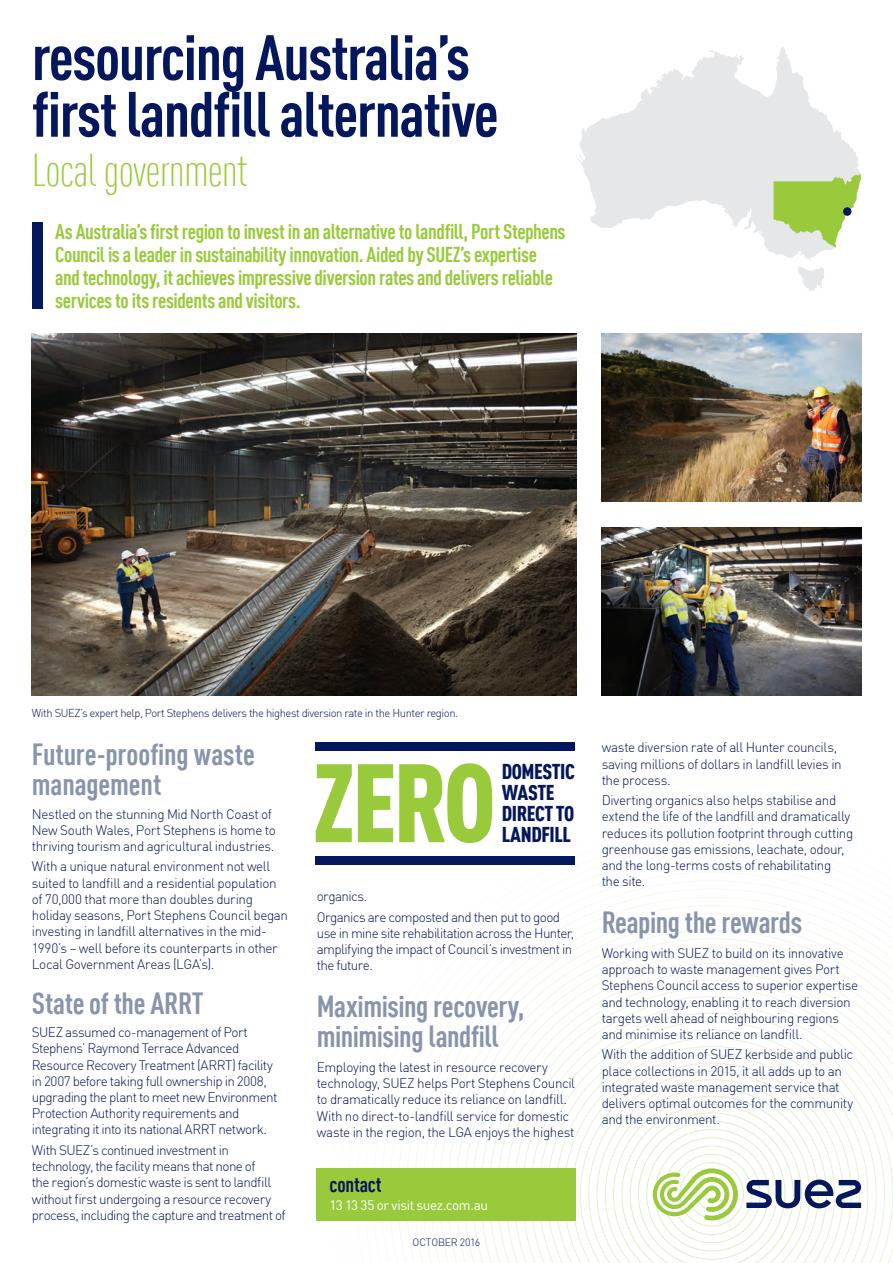
<style>
.page{position:relative;width:893px;height:1263px;background:#fff}
.page>*{position:absolute;margin:0;border:0;box-sizing:border-box;transform-origin:0 0}
.t1{font:700 condensed 63px/56.7px "DIN Offc";letter-spacing:-.02em;color:#04175c}
.t2{font:300 condensed 45px "DIN Offc";letter-spacing:-.02em;color:#99ca3b}
.t3{font:700 condensed 30px/30px "DIN Offc";letter-spacing:-.01em;color:#8894ad}
.t4{font:700 condensed 21px/23.1px "DIN Offc";letter-spacing:-.02em;color:#99ca3b}
.t5{font:900 condensed 21px/21px "DIN Offc";letter-spacing:-.02em;color:#04175c}
.t6{font:700 condensed 21px "DIN Offc";letter-spacing:-.01em;color:#04175c}
.t7{font:300 13.5px/16.2px "DIN Offc";letter-spacing:-.03em;color:#04175c}
.t8{font:13.5px "DIN Offc";letter-spacing:-.03em;color:#fff}
.t9{font:300 11.25px "DIN Offc";letter-spacing:-.04em;color:#04175c}
.t10{font:300 10.5px "DIN Offc";letter-spacing:-.02em;color:#04175c}
</style>
<div class="page">
<svg style="left:316px;top:798px;width:577px;height:465px"></svg>
<div style="left:32px;top:222px;width:11px;height:86px;background:#04175c"></div>
<svg style="left:576px;top:47px;width:285px;height:213px;fill:#e6e7e9"></svg>
<svg style="left:798px;top:266px;width:26px;height:25px"></svg>
<svg style="left:774px;top:174px;width:87px;height:74px;background:#b9d880"></svg>
<div style="left:843px;top:207px;width:8px;height:9px;background:#04175c;border-radius:50%"></div>
<svg style="left:653px;top:1168px;width:85px;height:52px"></svg>
<svg style="left:746px;top:1179px;width:115px;height:29px"></svg>
<div style="left:317px;top:1168px;width:259px;height:52px;background:#99ca3b"></div>
<div style="left:316px;top:856px;width:259px;height:8px;background:#04175c"></div>
<div style="left:316px;top:742px;width:259px;height:8px;background:#04175c"></div>
<svg style="left:316px;top:763px;width:176px;height:80px"></svg>
<img style="left:32px;top:334px;width:544px;height:361px">
<img style="left:602px;top:527px;width:259px;height:168px">
<img style="left:602px;top:334px;width:259px;height:168px">
<h1 class="t1" style="left:32px;top:27px;width:468px">resourcing Australia’s first landfill alternative</h1>
<h2 class="t2" style="left:32px;top:145px;width:217px">Local government</h2>
<p class="t4" style="left:55px;top:219px;width:512px">As Australia’s first region to invest in an alternative to landfill, Port Stephens Council is a leader in sustainability innovation. Aided by SUEZ’s expertise and technology, it achieves impressive diversion rates and delivers reliable services to its residents and visitors.</p>
<p class="t9" style="left:32px;top:705px;width:428px">With SUEZ’s expert help, Port Stephens delivers the highest diversion rate in the Hunter region.</p>
<h3 class="t3" style="left:32px;top:738px;width:224px">Future-proofing waste management</h3>
<p class="t7" style="left:32px;top:805px;width:245px">Nestled on the stunning Mid North Coast of<br>New South Wales, Port Stephens is home to thriving tourism and agricultural industries.</p>
<p class="t7" style="left:32px;top:858px;width:258px">With a unique natural environment not well suited to landfill and a residential population of 70,000 that more than doubles during holiday seasons, Port Stephens Council began investing in landfill alternatives in the mid-1990’s – well before its counterparts in other Local Government Areas (LGA’s).</p>
<h3 class="t3" style="left:32px;top:987px;width:173px">State of the ARRT</h3>
<p class="t7" style="left:32px;top:1024px;width:247px">SUEZ assumed co-management of Port Stephens’ Raymond Terrace Advanced Resource Recovery Treatment (ARRT) facility in 2007 before taking full ownership in 2008, upgrading the plant to meet new Environment Protection Authority requirements and integrating it into its national ARRT network.</p>
<p class="t7" style="left:32px;top:1142px;width:255px">With SUEZ’s continued investment in technology, the facility means that none of<br>the region’s domestic waste is sent to landfill without first undergoing a resource recovery process, including the capture and treatment of</p>
<h3 class="t5" style="left:502px;top:761px;width:75px">DOMESTIC<br>WASTE<br>DIRECT TO<br>LANDFILL</h3>
<p class="t7" style="left:317px;top:886px;width:245px;line-height:20.4px">organics.<br>Organics are composted and then put to good</p>
<p class="t7" style="left:317px;top:925px;width:259px">use in mine site rehabilitation across the Hunter, amplifying the impact of Council’s investment in the future.</p>
<h3 class="t3" style="left:317px;top:991px;width:209px">Maximising recovery, minimising landfill</h3>
<p class="t7" style="left:317px;top:1059px;width:260px">Employing the latest in resource recovery technology, SUEZ helps Port Stephens Council to dramatically reduce its reliance on landfill.<br>With no direct-to-landfill service for domestic waste in the region, the LGA enjoys the highest</p>
<h3 class="t6" style="left:330px;top:1172px;width:54px">contact</h3>
<p class="t8" style="left:330px;top:1196px;width:160px">13 13 35 or visit suez.com.au</p>
<p class="t10" style="left:413px;top:1235px;width:69px">OCTOBER 2016</p>
<p class="t7" style="left:602px;top:739px;width:242px">waste diversion rate of all Hunter councils, saving millions of dollars in landfill levies in the process.</p>
<p class="t7" style="left:602px;top:792px;width:253px">Diverting organics also helps stabilise and extend the life of the landfill and dramatically reduces its pollution footprint through cutting greenhouse gas emissions, leachate, odour, and the long-terms costs of rehabilitating<br>the site.</p>
<h3 class="t3" style="left:602px;top:907px;width:202px">Reaping the rewards</h3>
<p class="t7" style="left:602px;top:945px;width:258px">Working with SUEZ to build on its innovative approach to waste management gives Port Stephens Council access to superior expertise and technology, enabling it to reach diversion targets well ahead of neighbouring regions and minimise its reliance on landfill.</p>
<p class="t7" style="left:602px;top:1046px;width:253px">With the addition of SUEZ kerbside and public place collections in 2015, it all adds up to an integrated waste management service that delivers optimal outcomes for the community and the environment.</p>
</div>
